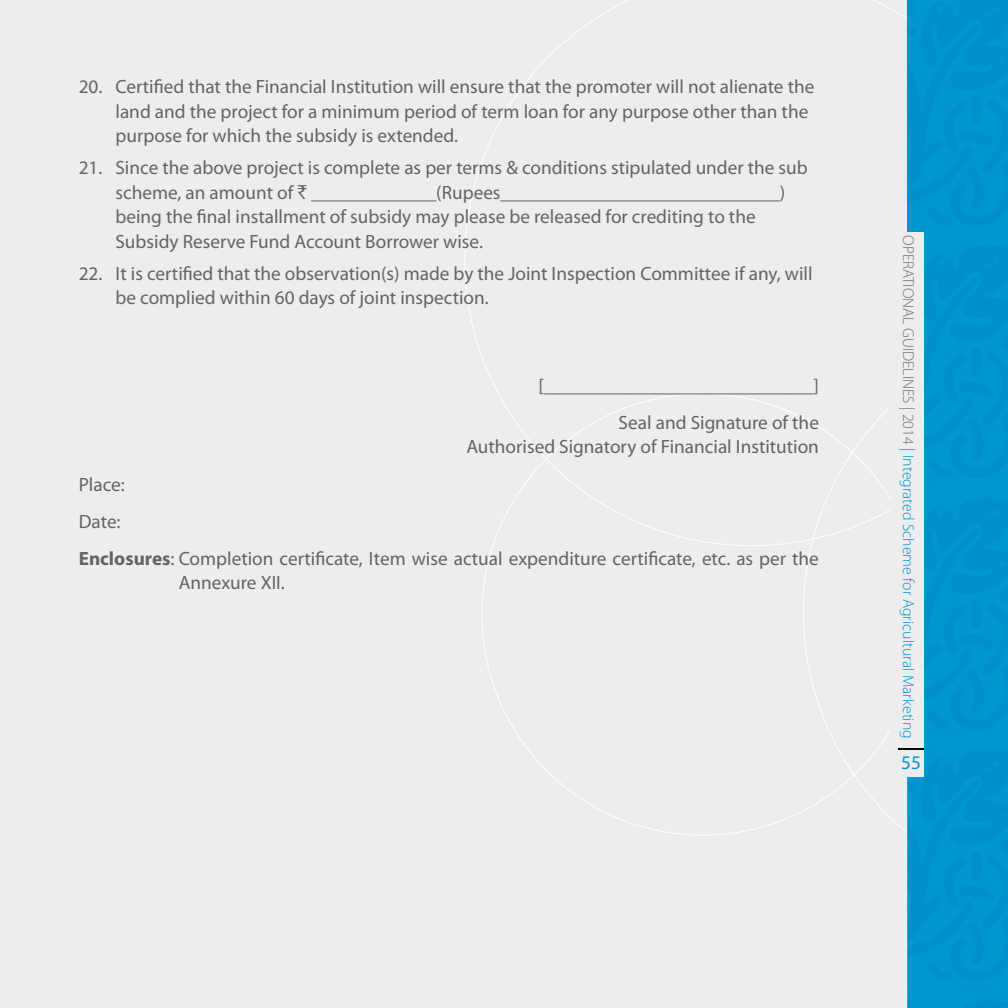
<style>
.page{position:relative;width:1008px;height:1008px;background:#ededee}
.page>*{position:absolute;margin:0;border:0;box-sizing:border-box;transform-origin:0 0}
.t1{font:19.25px/24.5px "Myriad Pro";color:#636466}
.t2{font:19.25px "Myriad Pro";color:#0092cc}
.t3{font:300 15.75px "Myriad Pro";color:#0092cc}
.s1{font-family:"Rupee Foradian"}
.s2{font-weight:700}
.s3{color:#6d6e71}
</style>
<div class="page">
<svg style="left:803px;top:407px;width:104px;height:426px"></svg>
<div style="left:907px;top:0;width:101px;height:1008px;background:#0094cc"></div>
<div style="left:890px;top:232px;width:34px;height:544px;background:#ededee"></div>
<hr style="left:899px;top:748px;width:25px;height:2px;background:#000">
<p class="t1" style="left:115px;top:74px;width:700px;text-indent:-37px">20. Certified that the Financial Institution will ensure that the promoter will not alienate the land and the project for a minimum period of term loan for any purpose other than the purpose for which the subsidy is extended.</p>
<p class="t1" style="left:115px;top:155px;width:694px;text-indent:-37px">21. Since the above project is complete as per terms &amp; conditions stipulated under the sub scheme, an amount of <span class="s1">`</span> _____________(Rupees_____________________________) being the final installment of subsidy may please be released for crediting to the Subsidy Reserve Fund Account Borrower wise.</p>
<p class="t1" style="left:115px;top:261px;width:699px;text-indent:-37px">22. It is certified that the observation(s) made by the Joint Inspection Committee if any, will be complied within 60 days of joint inspection.</p>
<p class="t1" style="left:539px;top:367px;width:282px;line-height:37.1px;text-align:right">[____________________________]<br>Seal and Signature of the</p>
<p class="t1" style="left:466px;top:434px;width:354px">Authorised Signatory of Financial Institution</p>
<p class="t1" style="left:79px;top:465px;width:742px;line-height:37.1px">Place:<br>Date:<br><span class="s2">Enclosures</span>: Completion certificate, Item wise actual expenditure certificate, etc. as per the</p>
<p class="t1" style="left:179px;top:570px;width:108px">Annexure XII.</p>
<p class="t3" style="left:918px;top:235px;width:505px;rotate:90deg"><span class="s3">OPERATIONAL GUIDELINES | 2014</span> | Integrated Scheme for Agricultural Marketing</p>
<p class="t2" style="left:901px;top:751px;width:21px">55</p>
</div>
